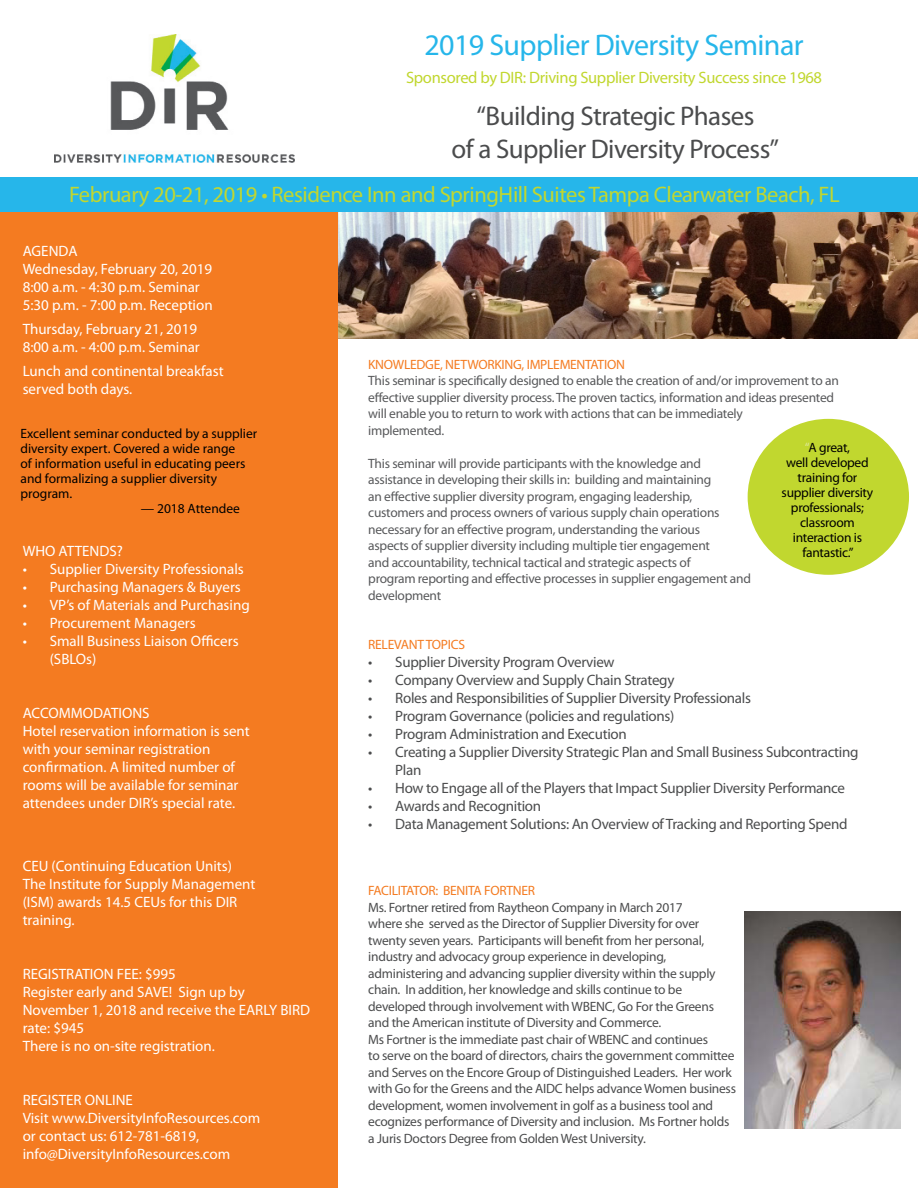
<style>
.page{position:relative;width:918px;height:1188px;background:#fff}
.page>*{position:absolute;margin:0;border:0;box-sizing:border-box;transform-origin:0 0}
.t1{font:30px "Myriad Pro";letter-spacing:-.02em;color:#26b6ea}
.t2{font:27px "Myriad Pro";letter-spacing:-.02em;color:#4b4c4d}
.t3{font:22.5px "Myriad Pro";letter-spacing:-.02em;color:#c1d72f}
.t4{font:16.5px "Myriad Pro";letter-spacing:-.02em;color:#c1d72f}
.t5{font:15px/18px "Myriad Pro";color:#fff}
.t6{font:15px/18px "Myriad Pro";letter-spacing:-.02em;color:#4b4c4d}
.t7{font:13.5px "Myriad Pro";letter-spacing:-.02em;color:#4b4c4d}
.t8{font:13.5px/16.5px "Myriad Pro";letter-spacing:-.02em;color:#58595b}
.t9{font:13.5px/15px "Myriad Pro";color:#000}
.t10{font:13.5px/15px "Myriad Pro";letter-spacing:-.02em;color:#000;text-align:center}
.t11{font:13.5px "Myriad Pro";letter-spacing:-.02em;color:#f47b21}
.s1{color:#dee899}
</style>
<div class="page">
<img style="left:338px;top:212px;width:580px;height:126px">
<div style="left:0;top:210px;width:338px;height:978px;background:#f47b21"></div>
<div style="left:748px;top:419px;width:161px;height:156px;background:#c1d72f;border-radius:50%"></div>
<img style="left:54px;top:34px;width:241px;height:128px">
<div style="left:0;top:178px;width:918px;height:34px;background:#26b6ea"></div>
<img style="left:744px;top:912px;width:156px;height:217px">
<p class="t1" style="left:425px;top:26px;width:381px">2019 Supplier Diversity Seminar</p>
<p class="t4" style="left:406px;top:68px;width:418px">Sponsored by DIR: Driving Supplier Diversity Success since 1968</p>
<p class="t2" style="left:477px;top:100px;width:279px">“Building Strategic Phases</p>
<p class="t2" style="left:452px;top:133px;width:329px">of a Supplier Diversity Process”</p>
<p class="t3" style="left:69px;top:180px;width:772px">February 20-21, 2019 • Residence Inn and SpringHill Suites Tampa Clearwater Beach, FL</p>
<p class="t5" style="left:23px;top:242px;width:56px">AGENDA</p>
<p class="t5" style="left:23px;top:260px;width:191px">Wednesday, February 20, 2019</p>
<p class="t5" style="left:23px;top:278px;width:179px">8:00 a.m. - 4:30 p.m. Seminar</p>
<p class="t5" style="left:23px;top:296px;width:192px">5:30 p.m. - 7:00 p.m. Reception</p>
<p class="t5" style="left:23px;top:320px;width:176px">Thursday, February 21, 2019</p>
<p class="t5" style="left:23px;top:338px;width:179px">8:00 a.m. - 4:00 p.m. Seminar</p>
<p class="t5" style="left:23px;top:362px;width:203px">Lunch and continental breakfast</p>
<p class="t5" style="left:23px;top:380px;width:111px">served both days.</p>
<p class="t9" style="left:21px;top:426px;width:238px">Excellent seminar conducted by a supplier diversity expert. Covered a wide range</p>
<p class="t9" style="left:21px;top:456px;width:226px">of information useful in educating peers</p>
<p class="t9" style="left:21px;top:471px;width:198px">and formalizing a supplier diversity program.</p>
<p class="t9" style="left:141px;top:501px;width:101px">— 2018 Attendee</p>
<p class="t5" style="left:23px;top:542px;width:102px">WHO ATTENDS?</p>
<p class="t5" style="left:23px;top:560px;width:223px">• Supplier Diversity Professionals</p>
<p class="t5" style="left:23px;top:578px;width:220px">• Purchasing Managers &amp; Buyers</p>
<p class="t5" style="left:23px;top:596px;width:229px">• VP’s of Materials and Purchasing</p>
<p class="t5" style="left:23px;top:614px;width:175px">• Procurement Managers</p>
<p class="t5" style="left:50px;top:632px;width:190px;text-indent:-27px">• Small Business Liaison Officers (SBLOs)</p>
<p class="t5" style="left:23px;top:704px;width:128px">ACCOMMODATIONS</p>
<p class="t5" style="left:23px;top:722px;width:229px">Hotel reservation information is sent</p>
<p class="t5" style="left:23px;top:740px;width:217px">with your seminar registration confirmation. A limited number of rooms will be available for seminar attendees under DIR’s special rate.</p>
<p class="t5" style="left:23px;top:857px;width:211px">CEU (Continuing Education Units)</p>
<p class="t5" style="left:23px;top:875px;width:234px">The Institute for Supply Management (ISM) awards 14.5 CEUs for this DIR training.</p>
<p class="t5" style="left:23px;top:965px;width:155px">REGISTRATION FEE: $995</p>
<p class="t5" style="left:23px;top:983px;width:289px">Register early and SAVE! Sign up by<br>November 1, 2018 and receive the EARLY BIRD rate: $945</p>
<p class="t5" style="left:23px;top:1037px;width:194px">There is no on-site registration.</p>
<p class="t5" style="left:23px;top:1091px;width:112px">REGISTER ONLINE</p>
<p class="t5" style="left:23px;top:1109px;width:239px">Visit www.DiversityInfoResources.com</p>
<p class="t5" style="left:23px;top:1127px;width:178px">or contact us: 612-781-6819,</p>
<p class="t5" style="left:23px;top:1145px;width:209px">info@DiversityInfoResources.com</p>
<p class="t11" style="left:368px;top:356px;width:258px">KNOWLEDGE, NETWORKING, IMPLEMENTATION</p>
<p class="t8" style="left:368px;top:372px;width:472px">This seminar is specifically designed to enable the creation of and/or improvement to an effective supplier diversity process. The proven tactics, information and ideas presented will enable you to return to work with actions that can be immediately<br>implemented.</p>
<p class="t8" style="left:368px;top:455px;width:384px">This seminar will provide participants with the knowledge and assistance in developing their skills in: building and maintaining<br>an effective supplier diversity program, engaging leadership, customers and process owners of various supply chain operations necessary for an effective program, understanding the various<br>aspects of supplier diversity including multiple tier engagement<br>and accountability, technical tactical and strategic aspects of<br>program reporting and effective processes in supplier engagement and development</p>
<p class="t11" style="left:368px;top:637px;width:98px">RELEVANT TOPICS</p>
<p class="t6" style="left:368px;top:653px;width:248px">• Supplier Diversity Program Overview</p>
<p class="t6" style="left:368px;top:671px;width:308px">• Company Overview and Supply Chain Strategy</p>
<p class="t6" style="left:368px;top:689px;width:384px">• Roles and Responsibilities of Supplier Diversity Professionals</p>
<p class="t6" style="left:368px;top:707px;width:308px">• Program Governance (policies and regulations)</p>
<p class="t6" style="left:368px;top:725px;width:260px">• Program Administration and Execution</p>
<p class="t6" style="left:395px;top:743px;width:465px;text-indent:-27px">• Creating a Supplier Diversity Strategic Plan and Small Business Subcontracting<br>Plan</p>
<p class="t6" style="left:368px;top:779px;width:478px">• How to Engage all of the Players that Impact Supplier Diversity Performance</p>
<p class="t6" style="left:368px;top:797px;width:174px">• Awards and Recognition</p>
<p class="t6" style="left:368px;top:815px;width:481px">• Data Management Solutions: An Overview of Tracking and Reporting Spend</p>
<p class="t10" style="left:782px;top:440px;width:93px"><span class="s1">“</span>A great,<br>well developed training for supplier diversity professionals; classroom interaction is fantastic.”</p>
<p class="t11" style="left:368px;top:883px;width:168px">FACILITATOR: BENITA FORTNER</p>
<p class="t7" style="left:368px;top:899px;width:316px">Ms. Fortner retired from Raytheon Company in March 2017</p>
<p class="t7" style="left:368px;top:916px;width:333px">where she served as the Director of Supplier Diversity for over</p>
<p class="t7" style="left:368px;top:932px;width:337px">twenty seven years. Participants will benefit from her personal,</p>
<p class="t7" style="left:368px;top:949px;width:299px">industry and advocacy group experience in developing,</p>
<p class="t7" style="left:368px;top:965px;width:349px">administering and advancing supplier diversity within the supply</p>
<p class="t7" style="left:368px;top:982px;width:315px">chain. In addition, her knowledge and skills continue to be</p>
<p class="t7" style="left:368px;top:998px;width:347px">developed through involvement with WBENC, Go For the Greens</p>
<p class="t7" style="left:368px;top:1015px;width:295px">and the American institute of Diversity and Commerce.</p>
<p class="t7" style="left:368px;top:1031px;width:341px">Ms Fortner is the immediate past chair of WBENC and continues</p>
<p class="t7" style="left:368px;top:1048px;width:368px">to serve on the board of directors, chairs the government committee</p>
<p class="t7" style="left:368px;top:1064px;width:365px">and Serves on the Encore Group of Distinguished Leaders. Her work</p>
<p class="t7" style="left:368px;top:1081px;width:369px">with Go for the Greens and the AIDC helps advance Women business</p>
<p class="t7" style="left:368px;top:1097px;width:346px">development, women involvement in golf as a business tool and</p>
<p class="t7" style="left:368px;top:1114px;width:363px">ecognizes performance of Diversity and inclusion. Ms Fortner holds</p>
<p class="t7" style="left:368px;top:1130px;width:279px">a Juris Doctors Degree from Golden West University.</p>
</div>
